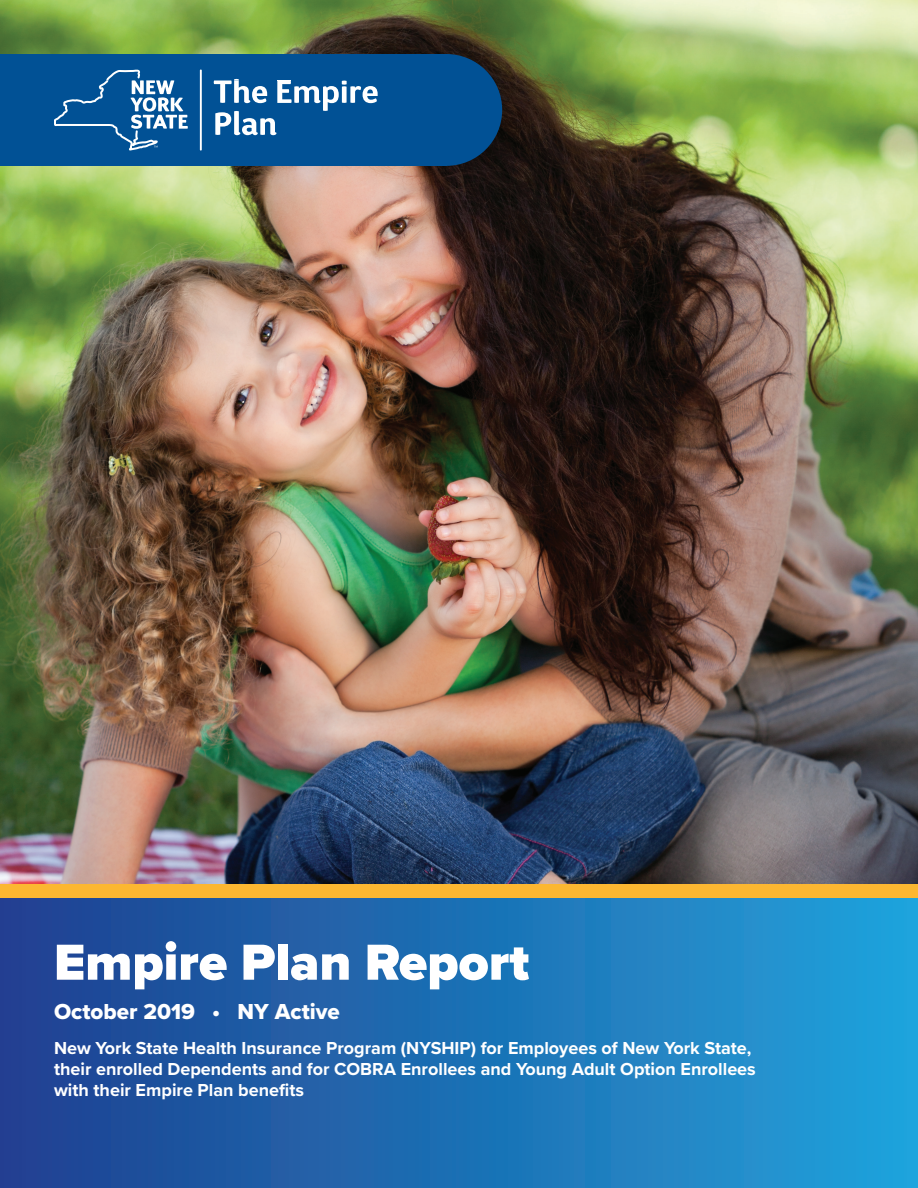
<style>
.page{position:relative;width:918px;height:1188px;background:#fff}
.page>*{position:absolute;margin:0;border:0;box-sizing:border-box;transform-origin:0 0}
._2019_EPR_Title_main{font:900 52.5px "Proxima Nova";color:#fff}
._2019_EPR_Date_15_17{font:22.5px "Proxima Nova Extrabld";color:#fff}
._2019_EPR_Group_12_1{font:700 18px/21px "Proxima Nova";color:#fff}
</style>
<div class="page">
<img style="left:0;top:0;width:918px;height:884px">
<div style="left:390px;top:54px;width:112px;height:112px;background:#015195;border-radius:50%"></div>
<div style="left:0;top:54px;width:446px;height:112px;background:#015195"></div>
<div style="left:0;top:892px;width:918px;height:296px;background:linear-gradient(to right,#1e3f8f,#20a2da)"></div>
<div style="left:0;top:884px;width:918px;height:14px;background:#fcb731"></div>
<svg style="left:214px;top:79px;width:164px;height:56px"></svg>
<hr style="left:200px;top:70px;width:2px;height:81px;background:#fff">
<svg style="left:54px;top:70px;width:134px;height:81px"></svg>
<p class="_2019_EPR_Title_main" style="left:54px;top:923px;width:477px">Empire Plan Report</p>
<p class="_2019_EPR_Date_15_17" style="left:54px;top:995px;width:287px">October 2019 • NY Active</p>
<p class="_2019_EPR_Group_12_1" style="left:54px;top:1037px;width:703px">New York State Health Insurance Program (NYSHIP) for Employees of New York State, their enrolled Dependents and for COBRA Enrollees and Young Adult Option Enrollees with their Empire Plan benefits</p>
</div>
